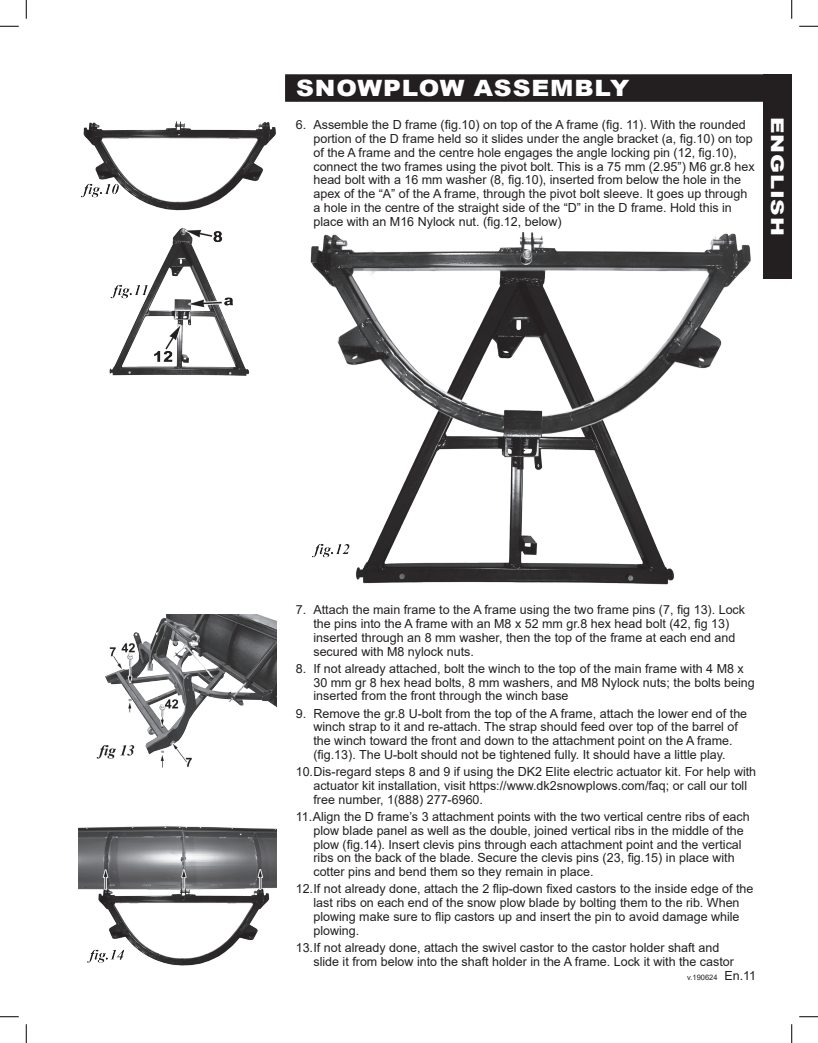
<style>
.page{position:relative;width:818px;height:1043px;background:#fff}
.page>*{position:absolute;margin:0;border:0;box-sizing:border-box;transform-origin:0 0}
.t1{font:900 22.5px "Arial";letter-spacing:.035em;color:#fff;scale:1.1 1}
.t2{font:900 17.5px "Arial";letter-spacing:.035em;color:#fff;scale:1.3 1}
.t3{font:12.5px/13.8px "Arial";color:#231f20}
.t4{font:7.5px "Arial";color:#231f20}
.s1{font-size:12.5px}
</style>
<div class="page">
<div style="left:763px;top:74px;width:28px;height:205px;background:#231f20"></div>
<div style="left:285px;top:74px;width:481px;height:28px;background:#231f20"></div>
<img style="left:81px;top:121px;width:195px;height:90px">
<img style="left:109px;top:228px;width:141px;height:148px">
<img style="left:310px;top:232px;width:441px;height:353px">
<img style="left:96px;top:614px;width:181px;height:154px">
<img style="left:79px;top:826px;width:198px;height:140px">
<svg style="left:0;top:25px;width:19px;height:2px"></svg>
<svg style="left:799px;top:25px;width:19px;height:2px"></svg>
<svg style="left:0;top:1016px;width:19px;height:1px"></svg>
<svg style="left:799px;top:1016px;width:19px;height:1px"></svg>
<svg style="left:25px;top:0;width:2px;height:19px"></svg>
<svg style="left:25px;top:1024px;width:2px;height:18px"></svg>
<svg style="left:791px;top:0;width:1px;height:19px"></svg>
<svg style="left:791px;top:1024px;width:1px;height:18px"></svg>
<h1 class="t1" style="left:296px;top:71px;width:304px">SNOWPLOW ASSEMBLY</h1>
<p class="t3" style="left:313px;top:118px;width:442px;text-indent:-18px">6. Assemble the D frame (fig.10) on top of the A frame (fig. 11). With the rounded portion of the D frame held so it slides under the angle bracket (a, fig.10) on top of the A frame and the centre hole engages the angle locking pin (12, fig.10), connect the two frames using the pivot bolt. This is a 75 mm (2.95”) M6 gr.8 hex head bolt with a 16 mm washer (8, fig.10), inserted from below the hole in the apex of the “A” of the A frame, through the pivot bolt sleeve. It goes up through a hole in the centre of the straight side of the “D” in the D frame. Hold this in place with an M16 Nylock nut. (fig.12, below)</p>
<h2 class="t2" style="left:790px;top:117px;width:93px;rotate:90deg">ENGLISH</h2>
<p class="t3" style="left:313px;top:603px;width:433px;text-indent:-18px">7. Attach the main frame to the A frame using the two frame pins (7, fig 13). Lock the pins into the A frame with an M8 x 52 mm gr.8 hex head bolt (42, fig 13) inserted through an 8 mm washer, then the top of the frame at each end and secured with M8 nylock nuts.</p>
<p class="t3" style="left:313px;top:661px;width:443px;text-indent:-18px">8. If not already attached, bolt the winch to the top of the main frame with 4 M8 x<br>30 mm gr 8 hex head bolts, 8 mm washers, and M8 Nylock nuts; the bolts being inserted from the front through the winch base</p>
<p class="t3" style="left:313px;top:706px;width:435px;text-indent:-18px">9. Remove the gr.8 U-bolt from the top of the A frame, attach the lower end of the winch strap to it and re-attach. The strap should feed over top of the barrel of the winch toward the front and down to the attachment point on the A frame. (fig.13). The U-bolt should not be tightened fully. It should have a little play.</p>
<p class="t3" style="left:313px;top:765px;width:444px;text-indent:-18px">10.Dis-regard steps 8 and 9 if using the DK2 Elite electric actuator kit. For help with actuator kit installation, visit https://www.dk2snowplows.com/faq; or call our toll free number, 1(888) 277-6960.</p>
<p class="t3" style="left:313px;top:809px;width:438px;text-indent:-18px">11.Align the D frame’s 3 attachment points with the two vertical centre ribs of each plow blade panel as well as the double, joined vertical ribs in the middle of the plow (fig.14). Insert clevis pins through each attachment point and the vertical ribs on the back of the blade. Secure the clevis pins (23, fig.15) in place with cotter pins and bend them so they remain in place.</p>
<p class="t3" style="left:313px;top:882px;width:441px;text-indent:-18px">12.If not already done, attach the 2 flip-down fixed castors to the inside edge of the last ribs on each end of the snow plow blade by bolting them to the rib. When plowing make sure to flip castors up and insert the pin to avoid damage while plowing.</p>
<p class="t3" style="left:313px;top:940px;width:422px;text-indent:-18px">13.If not already done, attach the swivel castor to the castor holder shaft and slide it from below into the shaft holder in the A frame. Lock it with the castor</p>
<p class="t4" style="left:687px;top:972px;width:70px">v.190624 <span class="s1">En.11</span></p>
</div>
